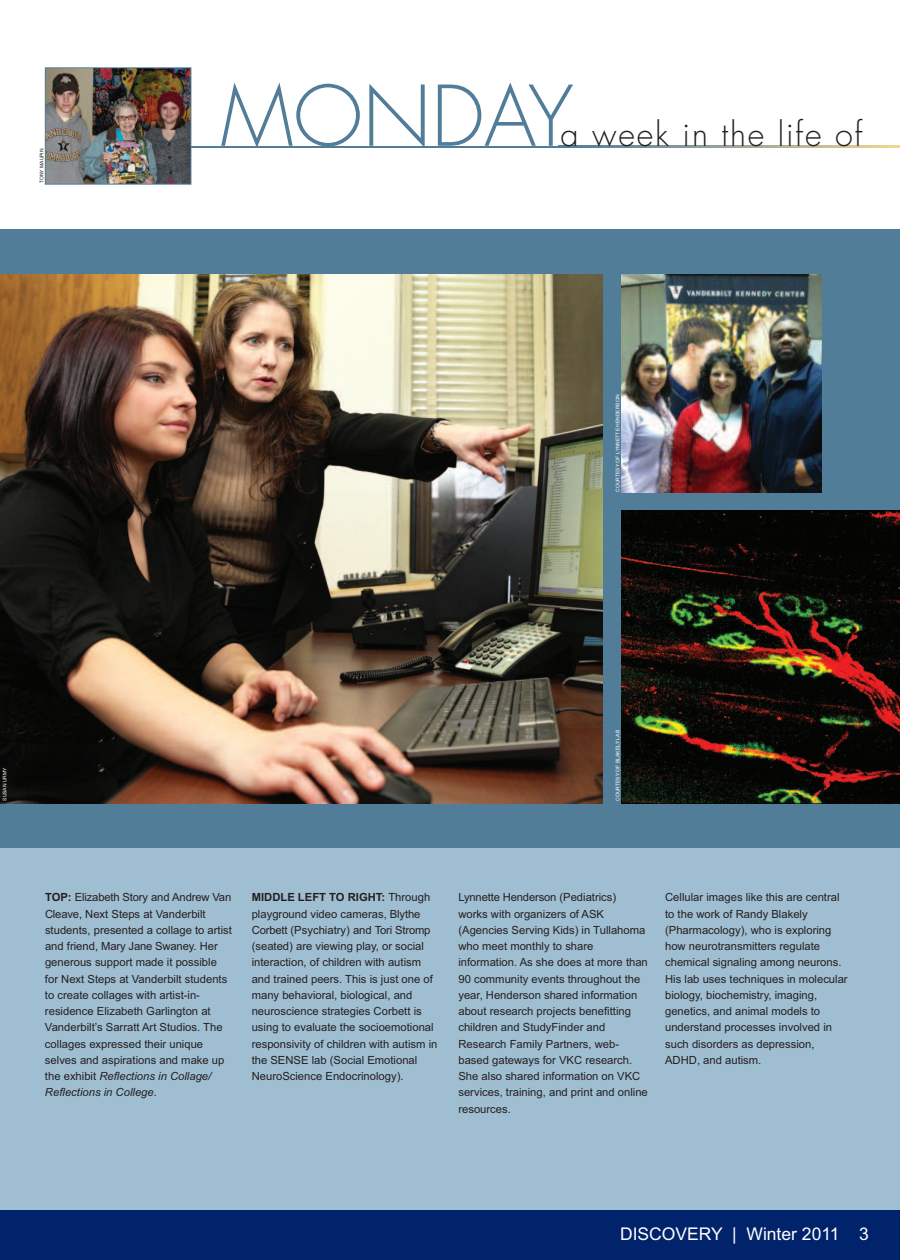
<style>
.page{position:relative;width:900px;height:1260px;background:#fff}
.page>*{position:absolute;margin:0;border:0;box-sizing:border-box;transform-origin:0 0}
.t1{font:300 81.25px "Futura";color:#517d99}
.t2{font:300 32.5px "Futura";letter-spacing:.055em;color:#231f20}
.t3{font:17.5px "Arial";color:#fff}
.t4{font:11.25px/16.2px "Arial";color:#231f20}
.t5{font:5px "Arial";color:#fff}
.t6{font:5px "Arial";color:#231f20}
.s1{font-weight:700}
.s2{font-style:italic}
</style>
<div class="page">
<div style="left:0;top:832px;width:900px;height:406px;background:#a0bed1"></div>
<div style="left:0;top:229px;width:900px;height:619px;background:#517d99"></div>
<div style="left:0;top:1211px;width:900px;height:49px;background:#00236c"></div>
<img style="left:621px;top:511px;width:279px;height:292px">
<img style="left:621px;top:274px;width:200px;height:219px">
<img style="left:0;top:274px;width:603px;height:529px">
<hr style="left:180px;top:146px;width:382px;height:2px;background:#517d99">
<svg style="left:562px;top:146px;width:338px;height:2px"></svg>
<img style="left:47px;top:70px;width:142px;height:112px">
<div style="left:45px;top:68px;width:146px;height:116px;border:1px solid #517d99"></div>
<p class="t6" style="left:39px;top:183px;width:36px;rotate:-90deg">TONY MAUPIN</p>
<h1 class="t1" style="left:220px;top:79px;width:355px">MONDAY</h1>
<h2 class="t2" style="left:561px;top:119px;width:304px">a week in the life of</h2>
<p class="t5" style="left:615px;top:492px;width:98px;rotate:-90deg">COURTESY OF LYNNETTE HENDERSON</p>
<p class="t5" style="left:2px;top:801px;width:35px;rotate:-90deg">SUSAN URMY</p>
<p class="t5" style="left:615px;top:801px;width:72px;rotate:-90deg">COURTESY OF BLAKELY LAB</p>
<p class="t4" style="left:45px;top:889px;width:188px"><span class="s1">TOP:</span> Elizabeth Story and Andrew Van Cleave, Next Steps at Vanderbilt students, presented a collage to artist and friend, Mary Jane Swaney. Her generous support made it possible for Next Steps at Vanderbilt students to create collages with artist-in&shy;residence Elizabeth Garlington at Vanderbilt’s Sarratt Art Studios. The collages expressed their unique selves and aspirations and make up the exhibit <span class="s2">Reflections in Collage/ Reflections in College</span>.</p>
<p class="t4" style="left:252px;top:889px;width:187px"><span class="s1">MIDDLE LEFT TO RIGHT:</span> Through playground video cameras, Blythe Corbett (Psychiatry) and Tori Stromp (seated) are viewing play, or social interaction, of children with autism and trained peers. This is just one of many behavioral, biological, and neuroscience strategies Corbett is using to evaluate the socioemotional responsivity of children with autism in the SENSE lab (Social Emotional NeuroScience Endocrinology).</p>
<p class="t4" style="left:458px;top:889px;width:191px">Lynnette Henderson (Pediatrics) works with organizers of ASK (Agencies Serving Kids) in Tullahoma who meet monthly to share information. As she does at more than<br>90 community events throughout the year, Henderson shared information about research projects benefitting children and StudyFinder and<br>Research Family Partners, web&shy;based gateways for VKC research.<br>She also shared information on VKC services, training, and print and online resources.</p>
<p class="t4" style="left:665px;top:889px;width:184px">Cellular images like this are central to the work of Randy Blakely (Pharmacology), who is exploring how neurotransmitters regulate chemical signaling among neurons.<br>His lab uses techniques in molecular biology, biochemistry, imaging, genetics, and animal models to understand processes involved in such disorders as depression,<br>ADHD, and autism.</p>
<h3 class="t3" style="left:620px;top:1224px;width:250px">DISCOVERY | Winter 2011 3</h3>
</div>
